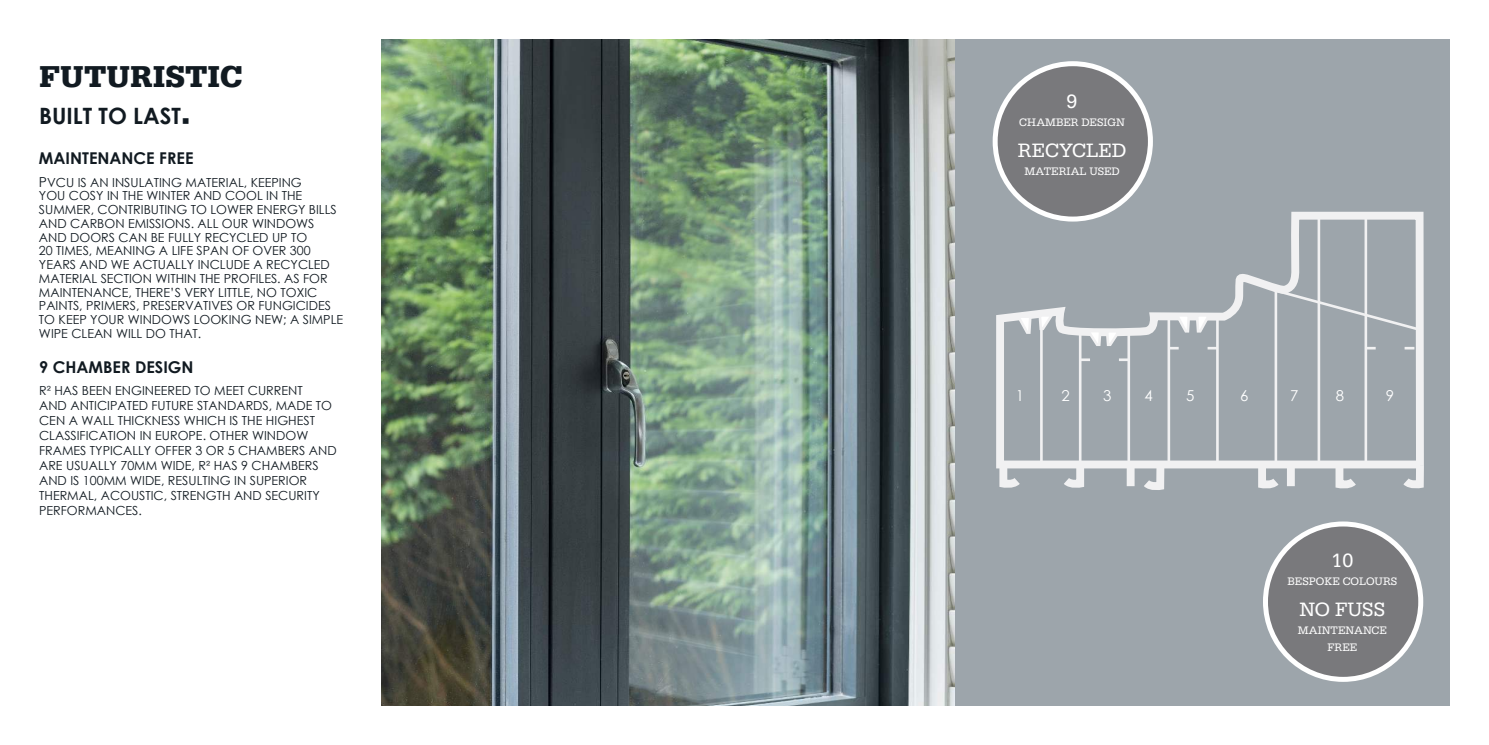
<style>
.page{position:relative;width:1489px;height:745px;background:#fff}
.page>*{position:absolute;margin:0;border:0;box-sizing:border-box;transform-origin:0 0}
.t1{font:700 31.25px "Serifa";color:#111a21}
.t2{font:700 22.5px "Century Gothic";color:#111a21}
.t3{font:20px "Serifa";color:#fff}
.t4{font:700 16.25px "Century Gothic";color:#111a21}
.t5{font:15px "Century Gothic";color:#fff}
.t6{font:12.5px/13.8px "Century Gothic";color:#111a21}
.t7{font:11.25px/17.5px "Serifa";color:#fff;text-align:center}
.s1{font-size:13.75px}
</style>
<div class="page">
<div style="left:783px;top:39px;width:666px;height:666px;background:#9da5ab"></div>
<div style="left:995px;top:64px;width:155px;height:155px;background:#79797c;border-radius:50%"></div>
<div style="left:992px;top:61px;width:160px;height:160px;border:5px solid #fff;border-radius:50%"></div>
<svg style="left:996px;top:208px;width:428px;height:265px"></svg>
<svg style="left:1394px;top:457px;width:30px;height:28px"></svg>
<svg style="left:1055px;top:456px;width:32px;height:32px"></svg>
<svg style="left:996px;top:456px;width:32px;height:32px"></svg>
<svg style="left:1254px;top:457px;width:32px;height:32px"></svg>
<svg style="left:1207px;top:346px;width:10px;height:3px"></svg>
<svg style="left:1168px;top:346px;width:10px;height:3px"></svg>
<svg style="left:1118px;top:358px;width:10px;height:3px"></svg>
<svg style="left:1080px;top:358px;width:9px;height:3px"></svg>
<svg style="left:1172px;top:312px;width:41px;height:21px"></svg>
<svg style="left:1083px;top:328px;width:40px;height:19px"></svg>
<svg style="left:1014px;top:312px;width:42px;height:23px"></svg>
<svg style="left:1331px;top:457px;width:33px;height:32px"></svg>
<svg style="left:1135px;top:458px;width:33px;height:32px"></svg>
<svg style="left:1404px;top:346px;width:10px;height:3px"></svg>
<svg style="left:1366px;top:346px;width:9px;height:3px"></svg>
<svg style="left:1269px;top:286px;width:150px;height:46px"></svg>
<hr style="left:1364px;top:215px;width:2px;height:246px;background:#f1f1f2">
<hr style="left:1317px;top:218px;width:2px;height:246px;background:#f1f1f2">
<div style="left:1286px;top:465px;width:8px;height:21px;background:#f1f1f2"></div>
<div style="left:1126px;top:464px;width:8px;height:22px;background:#f1f1f2"></div>
<img style="left:381px;top:39px;width:573px;height:666px">
<div style="left:1265px;top:523px;width:155px;height:156px;background:#79797c;border-radius:50%"></div>
<div style="left:1262px;top:521px;width:160px;height:160px;border:5px solid #fff;border-radius:50%"></div>
<h1 class="t1" style="left:39px;top:58px;width:205px">FUTURISTIC</h1>
<h2 class="t2" style="left:39px;top:108px;width:143px">BUILT TO LAST</h2>
<h3 class="t4" style="left:39px;top:152px;width:156px">MAINTENANCE FREE</h3>
<p class="t6" style="left:39px;top:176px;width:306px"><span class="s1">P</span>VCU IS AN INSULATING MATERIAL, KEEPING<br>YOU COSY IN THE WINTER AND COOL IN THE SUMMER, CONTRIBUTING TO LOWER ENERGY BILLS AND CARBON EMISSIONS. ALL OUR WINDOWS AND DOORS CAN BE FULLY RECYCLED UP TO<br>20 TIMES, MEANING A LIFE SPAN OF OVER 300<br>YEARS AND WE ACTUALLY INCLUDE A RECYCLED MATERIAL SECTION WITHIN THE PROFILES. AS FOR MAINTENANCE, THERE’S VERY LITTLE, NO TOXIC PAINTS, PRIMERS, PRESERVATIVES OR FUNGICIDES TO KEEP YOUR WINDOWS LOOKING NEW; A SIMPLE WIPE CLEAN WILL DO THAT.</p>
<h3 class="t4" style="left:39px;top:360px;width:156px">9 CHAMBER DESIGN</h3>
<p class="t6" style="left:39px;top:383px;width:299px;line-height:15px">R² HAS BEEN ENGINEERED TO MEET CURRENT<br>AND ANTICIPATED FUTURE STANDARDS, MADE TO CEN A WALL THICKNESS WHICH IS THE HIGHEST CLASSIFICATION IN EUROPE. OTHER WINDOW FRAMES TYPICALLY OFFER 3 OR 5 CHAMBERS AND ARE USUALLY 70MM WIDE, R² HAS 9 CHAMBERS AND IS 100MM WIDE, RESULTING IN SUPERIOR THERMAL, ACOUSTIC, STRENGTH AND SECURITY PERFORMANCES.</p>
<h3 class="t3" style="left:1066px;top:94px;width:12px">9</h3>
<p class="t7" style="left:1019px;top:114px;width:107px">CHAMBER DESIGN</p>
<h3 class="t3" style="left:1017px;top:144px;width:110px">RECYCLED</h3>
<p class="t7" style="left:1024px;top:163px;width:97px">MATERIAL USED</p>
<p class="t5" style="left:1015px;top:389px;width:10px">1</p>
<p class="t5" style="left:1061px;top:389px;width:10px">2</p>
<p class="t5" style="left:1102px;top:389px;width:10px">3</p>
<p class="t5" style="left:1144px;top:389px;width:10px">4</p>
<p class="t5" style="left:1186px;top:389px;width:10px">5</p>
<p class="t5" style="left:1240px;top:389px;width:10px">6</p>
<p class="t5" style="left:1289px;top:389px;width:10px">7</p>
<p class="t5" style="left:1335px;top:389px;width:10px">8</p>
<p class="t5" style="left:1385px;top:389px;width:10px">9</p>
<h3 class="t3" style="left:1331px;top:553px;width:23px">10</h3>
<p class="t7" style="left:1287px;top:572px;width:111px">BESPOKE COLOURS</p>
<h3 class="t3" style="left:1299px;top:602px;width:87px">NO FUSS</h3>
<p class="t7" style="left:1297px;top:622px;width:91px">MAINTENANCE<br>FREE</p>
</div>
